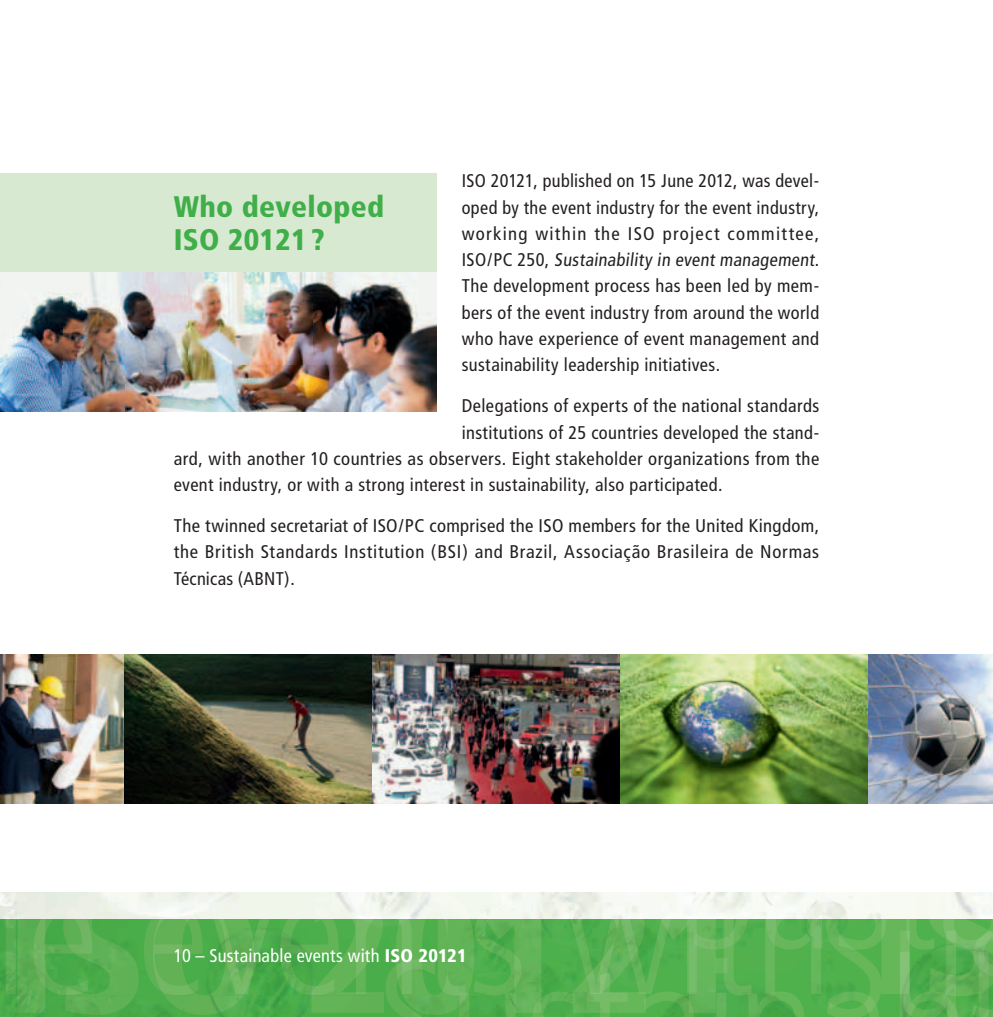
<style>
.page{position:relative;width:993px;height:1017px;background:#fff}
.page>*{position:absolute;margin:0;border:0;box-sizing:border-box;transform-origin:0 0}
.t1{font:900 condensed 29.75px/33.2px "Frutiger";letter-spacing:.01em;color:#40ae49}
.t2{font:condensed 18.38px/26.2px "Frutiger";letter-spacing:.025em;color:#231f20;text-align:justify}
.t3{font:condensed 18.38px "Frutiger";letter-spacing:.01em;color:#fff}
.s1{font-weight:900}
</style>
<div class="page">
<img style="left:830px;top:949px;width:51px;height:3px">
<img style="left:715px;top:893px;width:277px;height:26px">
<img style="left:830px;top:919px;width:51px;height:30px">
<img style="left:385px;top:995px;width:440px;height:22px">
<img style="left:825px;top:952px;width:167px;height:65px">
<img style="left:0;top:893px;width:17px;height:26px">
<img style="left:0;top:919px;width:825px;height:76px">
<svg style="left:825px;top:949px;width:5px;height:3px"></svg>
<img style="left:715px;top:919px;width:110px;height:30px">
<img style="left:825px;top:919px;width:5px;height:30px">
<img style="left:715px;top:952px;width:110px;height:43px">
<img style="left:825px;top:952px;width:5px;height:43px">
<img style="left:881px;top:949px;width:111px;height:3px">
<img style="left:881px;top:919px;width:111px;height:30px">
<img style="left:881px;top:952px;width:111px;height:44px">
<img style="left:17px;top:893px;width:698px;height:122px">
<img style="left:385px;top:995px;width:330px;height:20px">
<img style="left:17px;top:919px;width:698px;height:76px">
<svg style="left:691px;top:892px;width:129px;height:1px"></svg>
<img style="left:691px;top:919px;width:24px;height:30px">
<img style="left:385px;top:952px;width:330px;height:43px">
<div style="left:0;top:174px;width:437px;height:99px;background:#d8e9d2"></div>
<img style="left:0;top:655px;width:992px;height:149px">
<img style="left:0;top:273px;width:437px;height:139px">
<p class="t2" style="left:461px;top:168px;width:359px">ISO 20121, published on 15 June 2012, was devel&shy;oped by the event industry for the event industry, working within the ISO project committee, ISO / PC 250, Sustainability in event management.<br>The development process has been led by mem&shy;bers of the event industry from around the world who have experience of event management and sustainability leadership initiatives.</p>
<p class="t2" style="left:461px;top:393px;width:359px">Delegations of experts of the national standards</p>
<p class="t2" style="left:461px;top:419px;width:359px">institutions of 25 countries developed the stand-</p>
<p class="t2" style="left:174px;top:445px;width:647px">ard, with another 10 countries as observers. Eight stakeholder organizations from the</p>
<p class="t2" style="left:174px;top:472px;width:550px">event industry, or with a strong interest in sustainability, also participated.</p>
<p class="t2" style="left:174px;top:513px;width:646px">The twinned secretariat of ISO/PC comprised the ISO members for the United Kingdom, the British Standards Institution (BSI) and Brazil, Associação Brasileira de Normas Técnicas (ABNT).</p>
<h1 class="t1" style="left:174px;top:190px;width:212px">Who developed<br>ISO 20121 ?</h1>
<p class="t3" style="left:174px;top:945px;width:294px">10 – Sustainable events with <span class="s1">ISO 20121</span></p>
</div>
